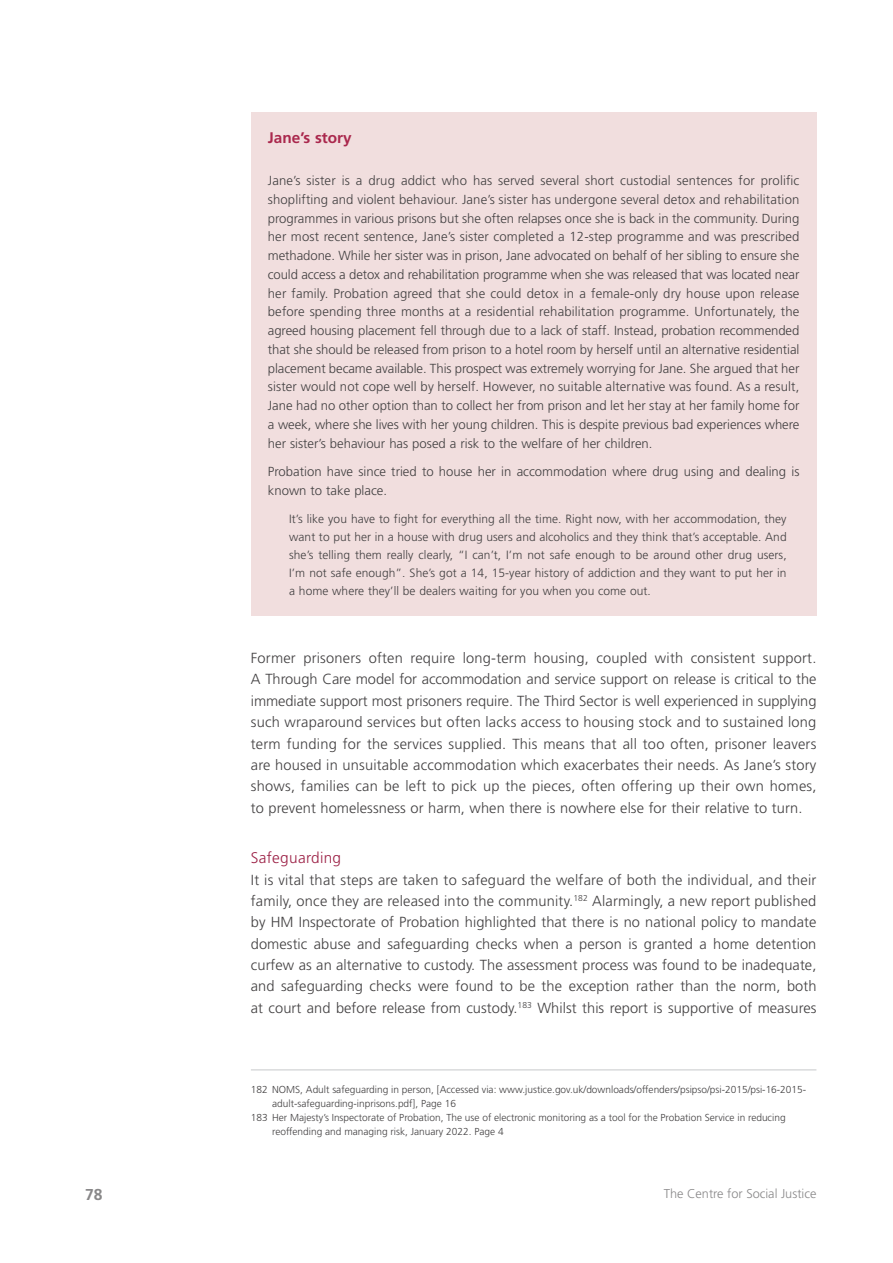
<style>
.page{position:relative;width:893px;height:1263px;background:#fff}
.page>*{position:absolute;margin:0;border:0;box-sizing:border-box;transform-origin:0 0}
.t1{font:700 15.75px "Frutiger LT Std";color:#898889}
.t2{font:300 15.3px "Frutiger LT Std";letter-spacing:.02em;color:#9c2146}
.t3{font:700 15.3px "Frutiger LT Std";color:#aa284d}
.t4{font:300 14.7px/21.5px "Frutiger LT Std";letter-spacing:.005em;color:#424041;text-align:justify}
.t5{font:300 13.2px/18.8px "Frutiger LT Std";color:#424041;text-align:justify}
.t6{font:300 12.75px "Frutiger LT Std";color:#898889}
.t7{font:300 12px/18px "Frutiger LT Std";letter-spacing:.005em;color:#424041;text-align:justify}
.t8{font:300 10.2px "Frutiger LT Std";color:#424041}
</style>
<div class="page">
<div style="left:251px;top:113px;width:565px;height:51px;background:#f1dede"></div>
<div style="left:251px;top:152px;width:565px;height:316px;background:#f1dede"></div>
<div style="left:251px;top:443px;width:565px;height:72px;background:#f1dede"></div>
<div style="left:251px;top:491px;width:565px;height:124px;background:#f1dede"></div>
<hr style="left:251px;top:1070px;width:565px;height:1px;background:#c7c8ca">
<p class="t3" style="left:268px;top:129px;width:85px">Jane’s story</p>
<p class="t5" style="left:268px;top:171px;width:533px">Jane’s sister is a drug addict who has served several short custodial sentences for prolific shoplifting and violent behaviour. Jane’s sister has undergone several detox and rehabilitation programmes in various prisons but she often relapses once she is back in the community. During her most recent sentence, Jane’s sister completed a 12-step programme and was prescribed methadone. While her sister was in prison, Jane advocated on behalf of her sibling to ensure she could access a detox and rehabilitation programme when she was released that was located near her family. Probation agreed that she could detox in a female-only dry house upon release before spending three months at a residential rehabilitation programme. Unfortunately, the agreed housing placement fell through due to a lack of staff. Instead, probation recommended that she should be released from prison to a hotel room by herself until an alternative residential placement became available. This prospect was extremely worrying for Jane. She argued that her sister would not cope well by herself. However, no suitable alternative was found. As a result, Jane had no other option than to collect her from prison and let her stay at her family home for a week, where she lives with her young children. This is despite previous bad experiences where her sister’s behaviour has posed a risk to the welfare of her children.</p>
<p class="t5" style="left:268px;top:463px;width:533px">Probation have since tried to house her in accommodation where drug using and dealing is known to take place.</p>
<p class="t7" style="left:289px;top:510px;width:499px">It’s like you have to fight for everything all the time. Right now, with her accommodation, they want to put her in a house with drug users and alcoholics and they think that’s acceptable. And she’s telling them really clearly, “I can’t, I’m not safe enough to be around other drug users, I’m not safe enough”. She’s got a 14, 15-year history of addiction and they want to put her in a home where they’ll be dealers waiting for you when you come out.</p>
<p class="t4" style="left:251px;top:647px;width:567px">Former prisoners often require long-term housing, coupled with consistent support.<br>A Through Care model for accommodation and service support on release is critical to the immediate support most prisoners require. The Third Sector is well experienced in supplying such wraparound services but often lacks access to housing stock and to sustained long term funding for the services supplied. This means that all too often, prisoner leavers are housed in unsuitable accommodation which exacerbates their needs. As Jane’s story shows, families can be left to pick up the pieces, often offering up their own homes, to prevent homelessness or harm, when there is nowhere else for their relative to turn.</p>
<p class="t2" style="left:251px;top:849px;width:92px">Safeguarding</p>
<p class="t4" style="left:251px;top:869px;width:567px">It is vital that steps are taken to safeguard the welfare of both the individual, and their family, once they are released into the community.<sup>182</sup> Alarmingly, a new report published by HM Inspectorate of Probation highlighted that there is no national policy to mandate domestic abuse and safeguarding checks when a person is granted a home detention curfew as an alternative to custody. The assessment process was found to be inadequate, and safeguarding checks were found to be the exception rather than the norm, both at court and before release from custody.<sup>183</sup> Whilst this report is supportive of measures</p>
<p class="t8" style="left:251px;top:1083px;width:557px">182 NOMS, Adult safeguarding in person, [Accessed via: www.justice.gov.uk/downloads/offenders/psipso/psi-2015/psi-16-2015-</p>
<p class="t8" style="left:272px;top:1097px;width:185px">adult-safeguarding-inprisons.pdf], Page 16</p>
<p class="t8" style="left:251px;top:1112px;width:536px">183 Her Majesty’s Inspectorate of Probation, The use of electronic monitoring as a tool for the Probation Service in reducing</p>
<p class="t8" style="left:272px;top:1126px;width:233px">reoffending and managing risk, January 2022. Page 4</p>
<p class="t1" style="left:85px;top:1186px;width:19px">78</p>
<p class="t6" style="left:664px;top:1186px;width:154px">The Centre for Social Justice</p>
</div>
